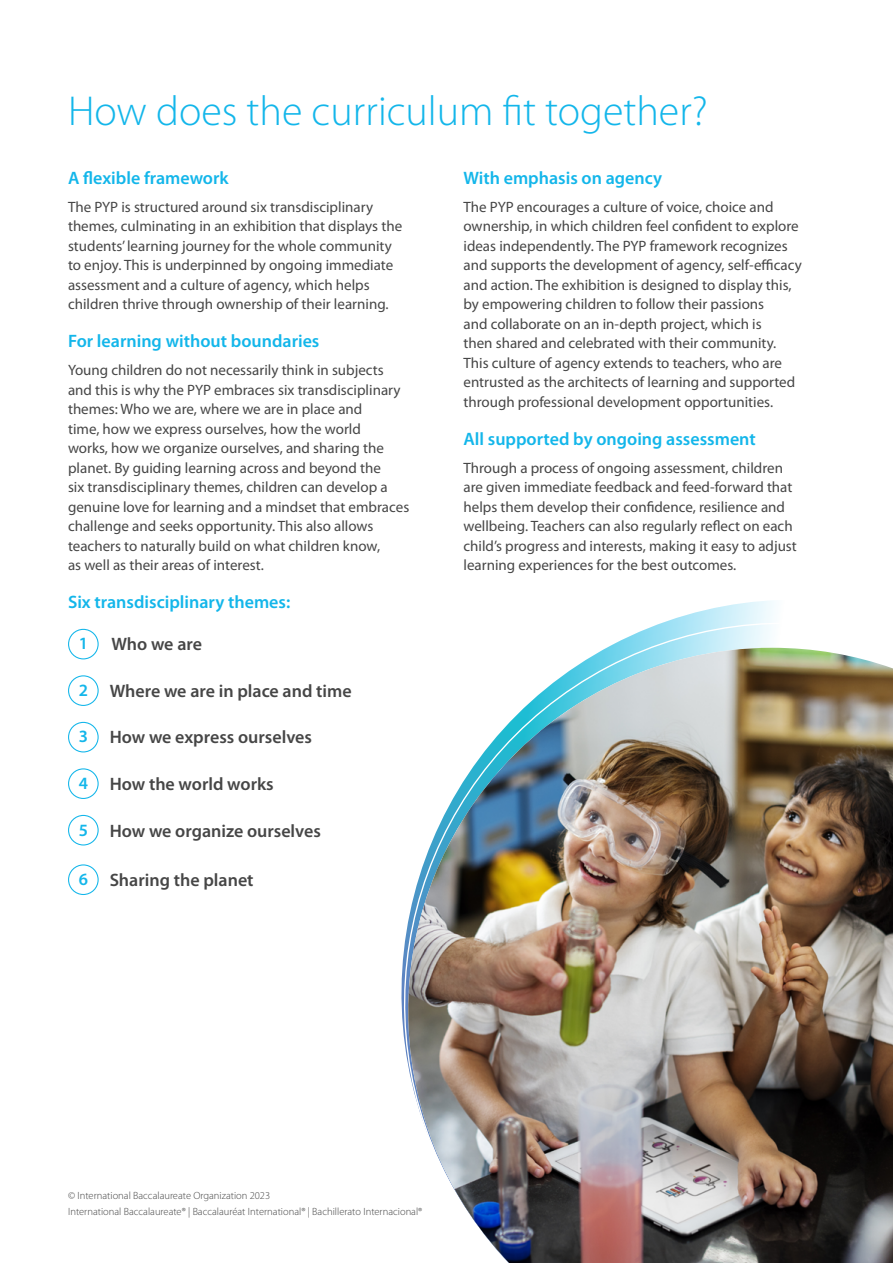
<style>
.page{position:relative;width:893px;height:1263px;background:#fff}
.page>*{position:absolute;margin:0;border:0;box-sizing:border-box;transform-origin:0 0}
.t1{font:300 42px "Myriad Pro";color:#13b6ea}
.t2{font:600 18px "Myriad Pro";color:#13b6ea}
.t3{font:600 18px "Myriad Pro";color:#464646}
.t4{font:600 17.25px "Myriad Pro";color:#13b6ea}
.t5{font:15px/19.5px "Myriad Pro";color:#464646}
.t6{font:300 10.5px/16.2px "Myriad Pro";color:#464646}
.s1{font-size:17.25px;color:#13b6ea}
</style>
<div class="page">
<div style="left:68px;top:629px;width:31px;height:30px;border:1px solid #13b6ea;border-radius:50%"></div>
<div style="left:68px;top:675px;width:31px;height:31px;border:1px solid #13b6ea;border-radius:50%"></div>
<div style="left:68px;top:722px;width:31px;height:30px;border:1px solid #13b6ea;border-radius:50%"></div>
<div style="left:68px;top:768px;width:31px;height:31px;border:1px solid #13b6ea;border-radius:50%"></div>
<div style="left:68px;top:815px;width:31px;height:30px;border:1px solid #13b6ea;border-radius:50%"></div>
<div style="left:68px;top:864px;width:31px;height:31px;border:1px solid #13b6ea;border-radius:50%"></div>
<svg style="left:606px;top:601px;width:176px;height:47px"></svg>
<img style="left:401px;top:648px;width:492px;height:615px">
<h1 class="t1" style="left:68px;top:88px;width:641px">How does the curriculum fit together?</h1>
<p class="t2" style="left:68px;top:166px;width:162px">A flexible framework</p>
<p class="t5" style="left:68px;top:197px;width:336px">The PYP is structured around six transdisciplinary themes, culminating in an exhibition that displays the students’ learning journey for the whole community to enjoy. This is underpinned by ongoing immediate assessment and a culture of agency, which helps children thrive through ownership of their learning.</p>
<p class="t2" style="left:68px;top:330px;width:253px">For learning without boundaries</p>
<p class="t5" style="left:68px;top:360px;width:343px">Young children do not necessarily think in subjects and this is why the PYP embraces six transdisciplinary themes: Who we are, where we are in place and<br>time, how we express ourselves, how the world<br>works, how we organize ourselves, and sharing the planet. By guiding learning across and beyond the<br>six transdisciplinary themes, children can develop a genuine love for learning and a mindset that embraces challenge and seeks opportunity. This also allows teachers to naturally build on what children know,<br>as well as their areas of interest.</p>
<p class="t2" style="left:68px;top:591px;width:224px">Six transdisciplinary themes:</p>
<p class="t4" style="left:79px;top:633px;width:11px">1</p>
<p class="t3" style="left:111px;top:633px;width:92px">Who we are</p>
<p class="t3" style="left:79px;top:679px;width:274px"><span class="s1">2</span> Where we are in place and time</p>
<p class="t3" style="left:79px;top:726px;width:235px"><span class="s1">3</span> How we express ourselves</p>
<p class="t3" style="left:79px;top:772px;width:197px"><span class="s1">4</span> How the world works</p>
<p class="t3" style="left:79px;top:819px;width:244px"><span class="s1">5</span> How we organize ourselves</p>
<p class="t3" style="left:79px;top:868px;width:176px"><span class="s1">6</span> Sharing the planet</p>
<p class="t2" style="left:463px;top:166px;width:200px">With emphasis on agency</p>
<p class="t5" style="left:463px;top:197px;width:340px">The PYP encourages a culture of voice, choice and ownership, in which children feel confident to explore ideas independently. The PYP framework recognizes and supports the development of agency, self-efficacy and action. The exhibition is designed to display this, by empowering children to follow their passions<br>and collaborate on an in-depth project, which is<br>then shared and celebrated with their community.<br>This culture of agency extends to teachers, who are entrusted as the architects of learning and supported through professional development opportunities.</p>
<p class="t2" style="left:463px;top:427px;width:294px">All supported by ongoing assessment</p>
<p class="t5" style="left:463px;top:458px;width:335px">Through a process of ongoing assessment, children are given immediate feedback and feed-forward that helps them develop their confidence, resilience and wellbeing. Teachers can also regularly reflect on each child’s progress and interests, making it easy to adjust learning experiences for the best outcomes.</p>
<p class="t6" style="left:68px;top:1187px;width:356px">© International Baccalaureate Organization 2023<br>International Baccalaureate® | Baccalauréat International® | Bachillerato Internacional®</p>
</div>
